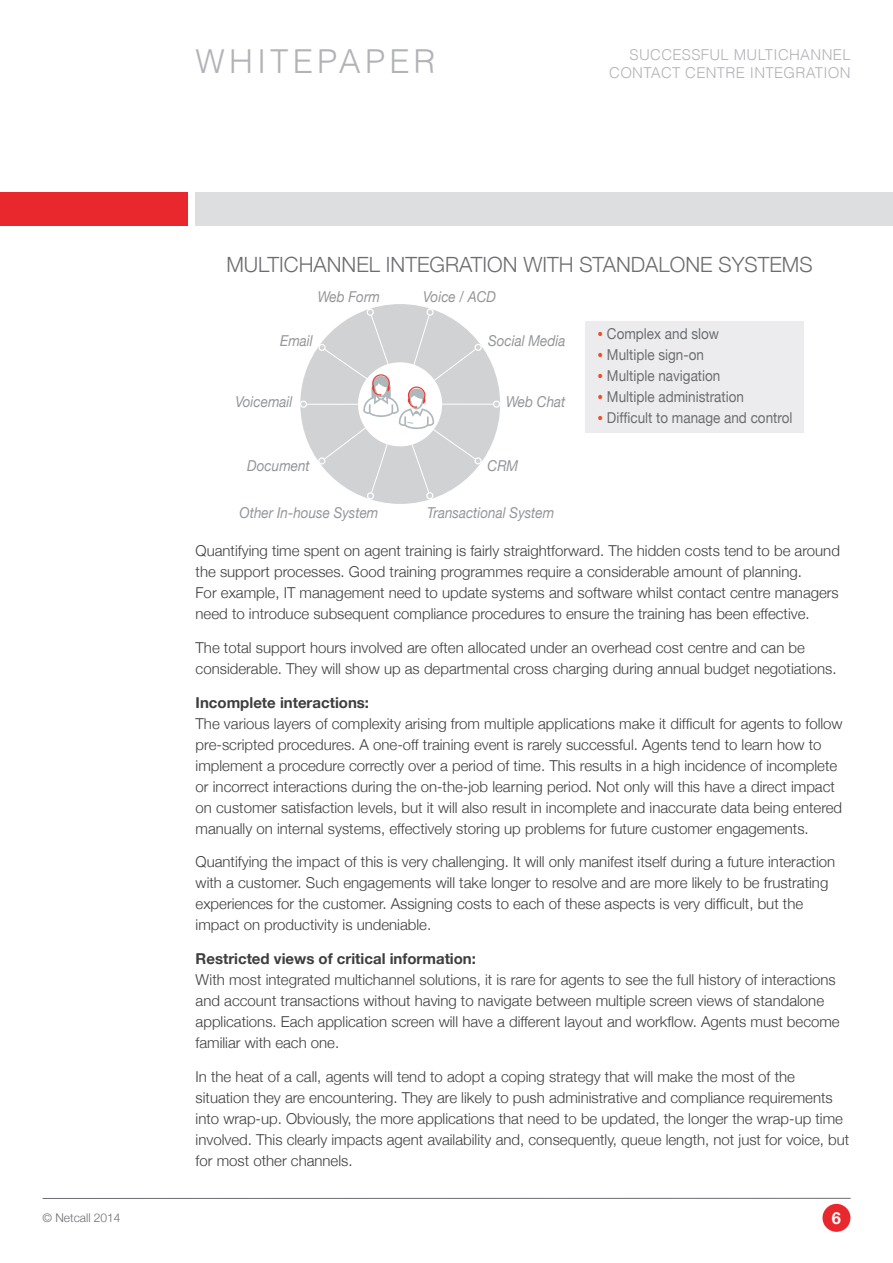
<style>
.page{position:relative;width:893px;height:1263px;background:#fff}
.page>*{position:absolute;margin:0;border:0;box-sizing:border-box;transform-origin:0 0}
.t1{font:300 33px "Helvetica";letter-spacing:.125em;color:#b2b3b7}
.t2{font:300 21px "Helvetica Neue";color:#6c6d70}
.t3{font:700 16.5px "Helvetica Neue";color:#fff}
.t4{font:300 15px/21px "Helvetica Neue";color:#3e3e3f}
.t5{font:15px "Helvetica Neue";color:#6c6d70;scale:.9 1}
.t6{font:italic 15px "Helvetica Neue";color:#939598;scale:.9 1}
.t7{font:700 15px "Helvetica Neue";color:#3e3e3f}
.t8{font:300 15px/18px "Helvetica";letter-spacing:.02em;color:#b2b3b7;text-align:right}
.t9{font:300 12px "Helvetica Neue";color:#6c6d70}
.s1{font-size:19.5px;color:#f04b22}
</style>
<div class="page">
<div style="left:822px;top:1204px;width:28px;height:28px;background:#e9282d;border-radius:50%"></div>
<hr style="left:43px;top:1198px;width:808px;height:1px;background:#6c6d70">
<div style="left:196px;top:192px;width:697px;height:33px;background:#dddee0"></div>
<div style="left:0;top:192px;width:187px;height:33px;background:#e9282d"></div>
<div style="left:300px;top:304px;width:200px;height:200px;background:#d1d2d4;border-radius:50%"></div>
<hr style="left:440px;top:404px;width:53px;height:1px;background:#fff">
<svg style="left:492px;top:400px;width:8px;height:8px"></svg>
<hr style="left:307px;top:404px;width:52px;height:1px;background:#fff">
<svg style="left:300px;top:400px;width:8px;height:8px"></svg>
<div style="left:585px;top:321px;width:219px;height:112px;background:#ececee"></div>
<svg style="left:318px;top:308px;width:164px;height:192px"></svg>
<h1 class="t1" style="left:196px;top:34px;width:242px">WHITEPAPER</h1>
<p class="t8" style="left:609px;top:45px;width:243px">SUCCESSFUL MULTICHANNEL<br>CONTACT CENTRE INTEGRATION</p>
<h2 class="t2" style="left:226px;top:247px;width:588px">MULTICHANNEL INTEGRATION WITH STANDALONE SYSTEMS</h2>
<p class="t6" style="left:318px;top:286px;width:71px">Web Form</p>
<p class="t6" style="left:423px;top:286px;width:83px">Voice / ACD</p>
<p class="t6" style="left:488px;top:330px;width:88px">Social Media</p>
<p class="t6" style="left:280px;top:330px;width:38px">Email</p>
<p class="t6" style="left:235px;top:391px;width:65px">Voicemail</p>
<p class="t6" style="left:506px;top:391px;width:67px">Web Chat</p>
<p class="t6" style="left:247px;top:454px;width:71px">Document</p>
<p class="t6" style="left:488px;top:454px;width:36px">CRM</p>
<p class="t6" style="left:240px;top:502px;width:156px">Other In-house System</p>
<p class="t6" style="left:427px;top:502px;width:143px">Transactional System</p>
<p class="t5" style="left:597px;top:323px;width:137px"><span class="s1">•</span> Complex and slow</p>
<p class="t5" style="left:597px;top:344px;width:120px"><span class="s1">•</span> Multiple sign-on</p>
<p class="t5" style="left:597px;top:365px;width:139px"><span class="s1">•</span> Multiple navigation</p>
<p class="t5" style="left:597px;top:386px;width:165px"><span class="s1">•</span> Multiple administration</p>
<p class="t5" style="left:597px;top:407px;width:219px"><span class="s1">•</span> Difficult to manage and control</p>
<p class="t4" style="left:196px;top:539px;width:646px">Quantifying time spent on agent training is fairly straightforward. The hidden costs tend to be around the support processes. Good training programmes require a considerable amount of planning.<br>For example, IT management need to update systems and software whilst contact centre managers need to introduce subsequent compliance procedures to ensure the training has been effective.</p>
<p class="t4" style="left:196px;top:636px;width:642px">The total support hours involved are often allocated under an overhead cost centre and can be considerable. They will show up as departmental cross charging during annual budget negotiations.</p>
<p class="t7" style="left:196px;top:691px;width:175px">Incomplete interactions:</p>
<p class="t4" style="left:196px;top:712px;width:649px">The various layers of complexity arising from multiple applications make it difficult for agents to follow pre-scripted procedures. A one-off training event is rarely successful. Agents tend to learn how to implement a procedure correctly over a period of time. This results in a high incidence of incomplete or incorrect interactions during the on-the-job learning period. Not only will this have a direct impact on customer satisfaction levels, but it will also result in incomplete and inaccurate data being entered manually on internal systems, effectively storing up problems for future customer engagements.</p>
<p class="t4" style="left:196px;top:851px;width:641px">Quantifying the impact of this is very challenging. It will only manifest itself during a future interaction with a customer. Such engagements will take longer to resolve and are more likely to be frustrating experiences for the customer. Assigning costs to each of these aspects is very difficult, but the impact on productivity is undeniable.</p>
<p class="t7" style="left:196px;top:947px;width:282px">Restricted views of critical information:</p>
<p class="t4" style="left:196px;top:968px;width:646px">With most integrated multichannel solutions, it is rare for agents to see the full history of interactions and account transactions without having to navigate between multiple screen views of standalone applications. Each application screen will have a different layout and workflow. Agents must become familiar with each one.</p>
<p class="t4" style="left:196px;top:1065px;width:655px">In the heat of a call, agents will tend to adopt a coping strategy that will make the most of the situation they are encountering. They are likely to push administrative and compliance requirements into wrap-up. Obviously, the more applications that need to be updated, the longer the wrap-up time involved. This clearly impacts agent availability and, consequently, queue length, not just for voice, but for most other channels.</p>
<p class="t9" style="left:43px;top:1208px;width:80px">© Netcall 2014</p>
<p class="t3" style="left:832px;top:1205px;width:11px">6</p>
</div>
